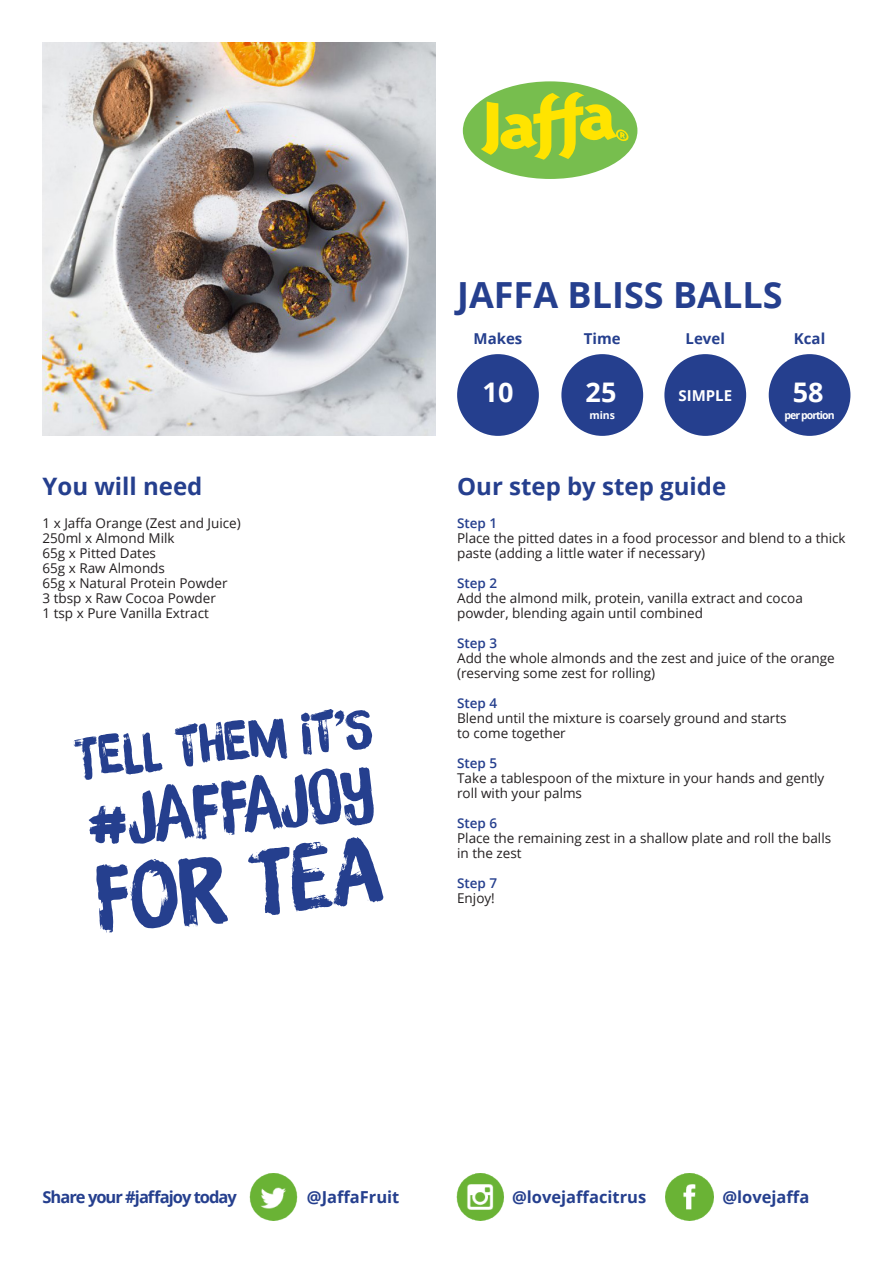
<style>
.page{position:relative;width:893px;height:1263px;background:#fff}
.page>*{position:absolute;margin:0;border:0;box-sizing:border-box;transform-origin:0 0}
.t1{font:700 36px "Open Sans";color:#253f8e}
.t2{font:700 27px "Open Sans";color:#fff}
.t3{font:700 24px "Open Sans";color:#253f8e}
.t4{font:700 16.5px "Open Sans";color:#253f8e}
.t5{font:700 16.5px "Open Sans";letter-spacing:-.06em;color:#253f8e}
.t6{font:700 15px "Open Sans";color:#253f8e}
.t7{font:700 15px "Open Sans";color:#fff}
.t8{font:13.5px/15px "Open Sans";color:#231f20}
.t9{font:600 13.5px "Open Sans";color:#253f8e}
.t10{font:700 10.5px "Open Sans";letter-spacing:-.09em;color:#fff}
</style>
<div class="page">
<img style="left:249px;top:1173px;width:49px;height:47px">
<img style="left:456px;top:1173px;width:48px;height:47px">
<img style="left:665px;top:1173px;width:48px;height:47px">
<img style="left:43px;top:43px;width:393px;height:393px">
<div style="left:463px;top:81px;width:174px;height:98px;background:#77be4e;border-radius:50%"></div>
<svg style="left:481px;top:92px;width:147px;height:68px"></svg>
<div style="left:457px;top:354px;width:82px;height:82px;background:#253f8e;border-radius:50%"></div>
<div style="left:664px;top:354px;width:82px;height:82px;background:#253f8e;border-radius:50%"></div>
<div style="left:561px;top:354px;width:82px;height:82px;background:#253f8e;border-radius:50%"></div>
<div style="left:769px;top:354px;width:81px;height:82px;background:#253f8e;border-radius:50%"></div>
<svg style="left:73px;top:709px;width:310px;height:224px"></svg>
<p class="t1" style="left:457px;top:269px;width:327px">JAFFA BLISS BALLS</p>
<p class="t6" style="left:474px;top:328px;width:50px">Makes</p>
<p class="t6" style="left:584px;top:328px;width:38px">Time</p>
<p class="t6" style="left:686px;top:328px;width:41px">Level</p>
<p class="t6" style="left:794px;top:328px;width:33px">Kcal</p>
<p class="t2" style="left:483px;top:373px;width:32px">10</p>
<p class="t2" style="left:586px;top:373px;width:32px">25</p>
<p class="t10" style="left:589px;top:407px;width:27px">mins</p>
<p class="t2" style="left:793px;top:373px;width:32px">58</p>
<p class="t10" style="left:785px;top:407px;width:51px">per portion</p>
<p class="t7" style="left:678px;top:385px;width:55px">SIMPLE</p>
<p class="t3" style="left:43px;top:469px;width:161px">You will need</p>
<p class="t3" style="left:457px;top:469px;width:271px">Our step by step guide</p>
<p class="t8" style="left:43px;top:515px;width:200px">1 x Jaffa Orange (Zest and Juice)</p>
<p class="t8" style="left:43px;top:530px;width:134px">250ml x Almond Milk</p>
<p class="t8" style="left:43px;top:545px;width:115px">65g x Pitted Dates</p>
<p class="t8" style="left:43px;top:560px;width:124px">65g x Raw Almonds</p>
<p class="t8" style="left:43px;top:575px;width:187px">65g x Natural Protein Powder</p>
<p class="t8" style="left:43px;top:590px;width:175px">3 tbsp x Raw Cocoa Powder</p>
<p class="t8" style="left:43px;top:605px;width:168px">1 tsp x Pure Vanilla Extract</p>
<p class="t9" style="left:457px;top:514px;width:42px">Step 1</p>
<p class="t8" style="left:457px;top:530px;width:390px">Place the pitted dates in a food processor and blend to a thick paste (adding a little water if necessary)</p>
<p class="t9" style="left:457px;top:574px;width:42px">Step 2</p>
<p class="t8" style="left:457px;top:590px;width:347px">Add the almond milk, protein, vanilla extract and cocoa powder, blending again until combined</p>
<p class="t9" style="left:457px;top:634px;width:42px">Step 3</p>
<p class="t8" style="left:457px;top:650px;width:379px">Add the whole almonds and the zest and juice of the orange (reserving some zest for rolling)</p>
<p class="t9" style="left:457px;top:694px;width:42px">Step 4</p>
<p class="t8" style="left:457px;top:710px;width:331px">Blend until the mixture is coarsely ground and starts</p>
<p class="t8" style="left:457px;top:725px;width:110px">to come together</p>
<p class="t9" style="left:457px;top:754px;width:42px">Step 5</p>
<p class="t8" style="left:457px;top:770px;width:369px">Take a tablespoon of the mixture in your hands and gently roll with your palms</p>
<p class="t9" style="left:457px;top:814px;width:42px">Step 6</p>
<p class="t8" style="left:457px;top:830px;width:376px">Place the remaining zest in a shallow plate and roll the balls in the zest</p>
<p class="t9" style="left:457px;top:874px;width:42px">Step 7</p>
<p class="t8" style="left:457px;top:890px;width:39px">Enjoy!</p>
<p class="t5" style="left:43px;top:1185px;width:196px">Share your #jaffajoy today</p>
<p class="t4" style="left:307px;top:1185px;width:94px">@JaffaFruit</p>
<p class="t4" style="left:512px;top:1185px;width:136px">@lovejaffacitrus</p>
<p class="t4" style="left:722px;top:1185px;width:88px">@lovejaffa</p>
</div>
